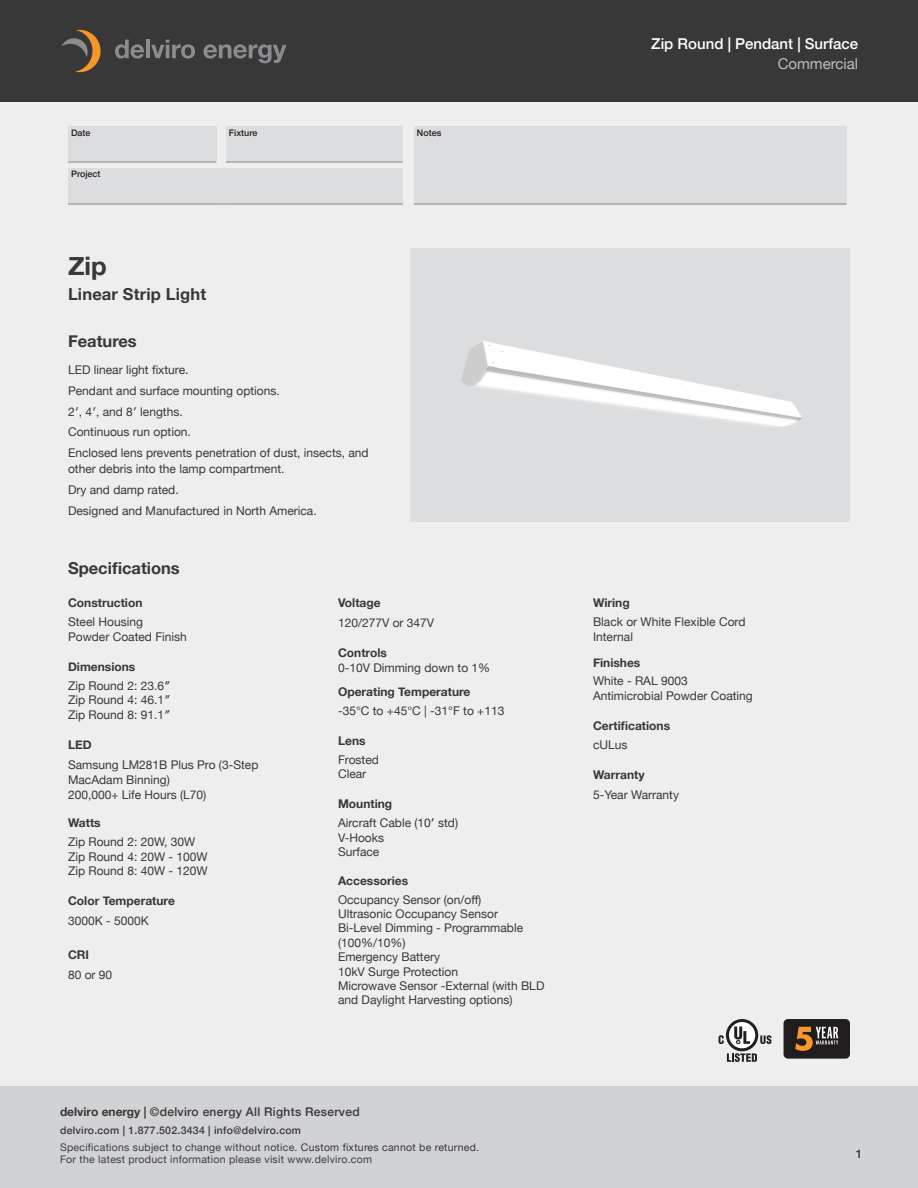
<style>
.page{position:relative;width:918px;height:1188px;background:#fff}
.page>*{position:absolute;margin:0;border:0;box-sizing:border-box;transform-origin:0 0}
.t1{font:700 25.5px "Helvetica Neue";color:#383839}
.t2{font:700 16.5px "Helvetica Neue";color:#383839}
.t3{font:500 15px "Helvetica Neue";color:#fff}
.t4{font:15px "Helvetica Neue";color:#bcbdc0}
.t5{font:12px/14.4px "Helvetica Neue";color:#383839}
.t6{font:700 12px "Helvetica Neue";color:#383839}
.t7{font:500 12px "Helvetica Neue";letter-spacing:.025em;color:#383839}
.t8{font:500 10.5px/16.2px "Helvetica Neue";letter-spacing:.025em;color:#383839}
.t9{font:10.5px "Helvetica Neue";letter-spacing:.025em;color:#3e3e3f}
.t10{font:500 9px "Helvetica Neue";color:#231f20}
.s1{font-weight:500}
.s2{font-weight:700}
.s3{font-weight:400;color:#3e3e3f}
.s4{font-weight:400}
</style>
<div class="page">
<div style="left:0;top:46px;width:918px;height:1076px;background:#eeeeef"></div>
<div style="left:68px;top:126px;width:148px;height:14px;background:#dcdddf"></div>
<div style="left:226px;top:126px;width:177px;height:14px;background:#dcdddf"></div>
<div style="left:414px;top:126px;width:433px;height:14px;background:#dcdddf"></div>
<div style="left:68px;top:140px;width:148px;height:22px;background:#dcdddf"></div>
<div style="left:226px;top:140px;width:177px;height:22px;background:#dcdddf"></div>
<div style="left:414px;top:140px;width:433px;height:64px;background:#dcdddf"></div>
<div style="left:68px;top:168px;width:335px;height:14px;background:#dcdddf"></div>
<div style="left:68px;top:182px;width:335px;height:22px;background:#dcdddf"></div>
<hr style="left:414px;top:204px;width:433px;height:1px;background:#848689">
<hr style="left:68px;top:162px;width:148px;height:1px;background:#848689">
<hr style="left:226px;top:162px;width:177px;height:1px;background:#848689">
<hr style="left:68px;top:204px;width:148px;height:1px;background:#848689">
<hr style="left:226px;top:204px;width:177px;height:1px;background:#848689">
<div style="left:0;top:0;width:918px;height:102px;background:#383839"></div>
<svg style="left:62px;top:29px;width:39px;height:44px"></svg>
<svg style="left:115px;top:40px;width:29px;height:19px"></svg>
<hr style="left:146px;top:40px;width:4px;height:18px;background:#8a8c8f">
<svg style="left:151px;top:40px;width:44px;height:19px"></svg>
<svg style="left:203px;top:44px;width:83px;height:19px"></svg>
<div style="left:0;top:1086px;width:918px;height:102px;background:#d1d2d4"></div>
<div style="left:411px;top:248px;width:439px;height:274px;background:#dcdddf"></div>
<img style="left:462px;top:341px;width:340px;height:86px">
<svg style="left:727px;top:1053px;width:30px;height:9px"></svg>
<svg style="left:760px;top:1035px;width:12px;height:9px"></svg>
<svg style="left:726px;top:1019px;width:32px;height:32px"></svg>
<div style="left:729px;top:1022px;width:26px;height:26px;background:#fff;border-radius:50%"></div>
<svg style="left:734px;top:1027px;width:16px;height:17px"></svg>
<svg style="left:719px;top:1035px;width:5px;height:9px"></svg>
<div style="left:784px;top:1019px;width:66px;height:40px;background:#201d1e;border-radius:4px"></div>
<svg style="left:795px;top:1027px;width:43px;height:24px"></svg>
<p class="t10" style="left:71px;top:126px;width:21px">Date</p>
<p class="t10" style="left:229px;top:126px;width:30px">Fixture</p>
<p class="t10" style="left:417px;top:126px;width:26px">Notes</p>
<p class="t10" style="left:71px;top:166px;width:31px">Project</p>
<p class="t1" style="left:68px;top:245px;width:40px">Zip</p>
<p class="t2" style="left:68px;top:281px;width:140px">Linear Strip Light</p>
<p class="t2" style="left:68px;top:328px;width:70px">Features</p>
<p class="t5" style="left:68px;top:363px;width:122px">LED linear light fixture.</p>
<p class="t5" style="left:68px;top:384px;width:213px">Pendant and surface mounting options.</p>
<p class="t5" style="left:68px;top:405px;width:116px">2′, 4′, and 8′ lengths.</p>
<p class="t5" style="left:68px;top:425px;width:124px">Continuous run option.</p>
<p class="t5" style="left:68px;top:445px;width:302px;line-height:16.5px">Enclosed lens prevents penetration of dust, insects, and other debris into the lamp compartment.</p>
<p class="t5" style="left:68px;top:483px;width:112px">Dry and damp rated.</p>
<p class="t5" style="left:68px;top:504px;width:250px">Designed and Manufactured in North America.</p>
<p class="t2" style="left:68px;top:555px;width:113px">Specifications</p>
<p class="t6" style="left:68px;top:594px;width:76px">Construction</p>
<p class="t5" style="left:68px;top:615px;width:76px">Steel Housing</p>
<p class="t5" style="left:68px;top:630px;width:120px">Powder Coated Finish</p>
<p class="t6" style="left:68px;top:657px;width:69px">Dimensions</p>
<p class="t5" style="left:68px;top:679px;width:104px">Zip Round 2: 23.6″</p>
<p class="t5" style="left:68px;top:694px;width:104px">Zip Round 4: 46.1″</p>
<p class="t5" style="left:68px;top:709px;width:104px">Zip Round 8: 91.1″</p>
<p class="t6" style="left:68px;top:736px;width:25px">LED</p>
<p class="t5" style="left:68px;top:758px;width:192px;line-height:15px">Samsung LM281B Plus Pro (3-Step<br>MacAdam Binning)</p>
<p class="t5" style="left:68px;top:788px;width:140px">200,000+ Life Hours (L70)</p>
<p class="t6" style="left:68px;top:814px;width:34px">Watts</p>
<p class="t5" style="left:68px;top:836px;width:129px">Zip Round 2: 20W, 30W</p>
<p class="t5" style="left:68px;top:850px;width:141px">Zip Round 4: 20W - 100W</p>
<p class="t5" style="left:68px;top:864px;width:141px">Zip Round 8: 40W - 120W</p>
<p class="t6" style="left:68px;top:891px;width:108px">Color Temperature</p>
<p class="t5" style="left:68px;top:914px;width:82px">3000K - 5000K</p>
<p class="t6" style="left:68px;top:945px;width:23px">CRI</p>
<p class="t5" style="left:68px;top:968px;width:46px">80 or 90</p>
<p class="t6" style="left:338px;top:594px;width:44px">Voltage</p>
<p class="t5" style="left:338px;top:616px;width:98px">120/277V or 347V</p>
<p class="t6" style="left:338px;top:643px;width:50px">Controls</p>
<p class="t5" style="left:338px;top:661px;width:154px">0-10V Dimming down to 1%</p>
<p class="t6" style="left:338px;top:682px;width:134px">Operating Temperature</p>
<p class="t5" style="left:338px;top:704px;width:168px">-35°C to +45°C | -31°F to +113</p>
<p class="t6" style="left:338px;top:732px;width:29px">Lens</p>
<p class="t5" style="left:338px;top:753px;width:42px">Frosted</p>
<p class="t5" style="left:338px;top:768px;width:30px">Clear</p>
<p class="t6" style="left:338px;top:795px;width:56px">Mounting</p>
<p class="t5" style="left:338px;top:817px;width:122px">Aircraft Cable (10<span class="s1">′</span> std)</p>
<p class="t5" style="left:338px;top:831px;width:48px">V-Hooks</p>
<p class="t5" style="left:338px;top:845px;width:43px">Surface</p>
<p class="t6" style="left:338px;top:871px;width:72px">Accessories</p>
<p class="t5" style="left:338px;top:893px;width:145px">Occupancy Sensor (on/off)</p>
<p class="t5" style="left:338px;top:907px;width:162px">Ultrasonic Occupancy Sensor</p>
<p class="t5" style="left:338px;top:922px;width:187px">Bi-Level Dimming - Programmable (100%/10%)</p>
<p class="t5" style="left:338px;top:950px;width:104px">Emergency Battery</p>
<p class="t5" style="left:338px;top:965px;width:122px">10kV Surge Protection</p>
<p class="t5" style="left:338px;top:979px;width:208px">Microwave Sensor -External (with BLD and Daylight Harvesting options)</p>
<p class="t7" style="left:60px;top:1103px;width:301px"><span class="s2">delviro energy |</span> ©delviro energy All Rights Reserved</p>
<p class="t8" style="left:60px;top:1122px;width:421px">delviro.com | 1.877.502.3434 | info@delviro.com<br><span class="s3">Specifications subject to change without notice.</span> <span class="s4">Custom fixtures cannot be returned.</span></p>
<p class="t9" style="left:60px;top:1152px;width:314px">For the latest product information please visit www.delviro.com</p>
<p class="t3" style="left:651px;top:32px;width:208px">Zip Round | Pendant | Surface</p>
<p class="t4" style="left:778px;top:53px;width:82px">Commercial</p>
<p class="t6" style="left:593px;top:594px;width:38px">Wiring</p>
<p class="t5" style="left:593px;top:615px;width:154px">Black or White Flexible Cord</p>
<p class="t5" style="left:593px;top:630px;width:41px">Internal</p>
<p class="t6" style="left:593px;top:653px;width:49px">Finishes</p>
<p class="t5" style="left:593px;top:674px;width:96px">White - RAL 9003</p>
<p class="t5" style="left:593px;top:689px;width:161px">Antimicrobial Powder Coating</p>
<p class="t6" style="left:593px;top:716px;width:79px">Certifications</p>
<p class="t5" style="left:593px;top:738px;width:36px">cULus</p>
<p class="t6" style="left:593px;top:765px;width:53px">Warranty</p>
<p class="t5" style="left:593px;top:788px;width:88px">5-Year Warranty</p>
<p class="t7" style="left:856px;top:1144px;width:8px">1</p>
</div>
